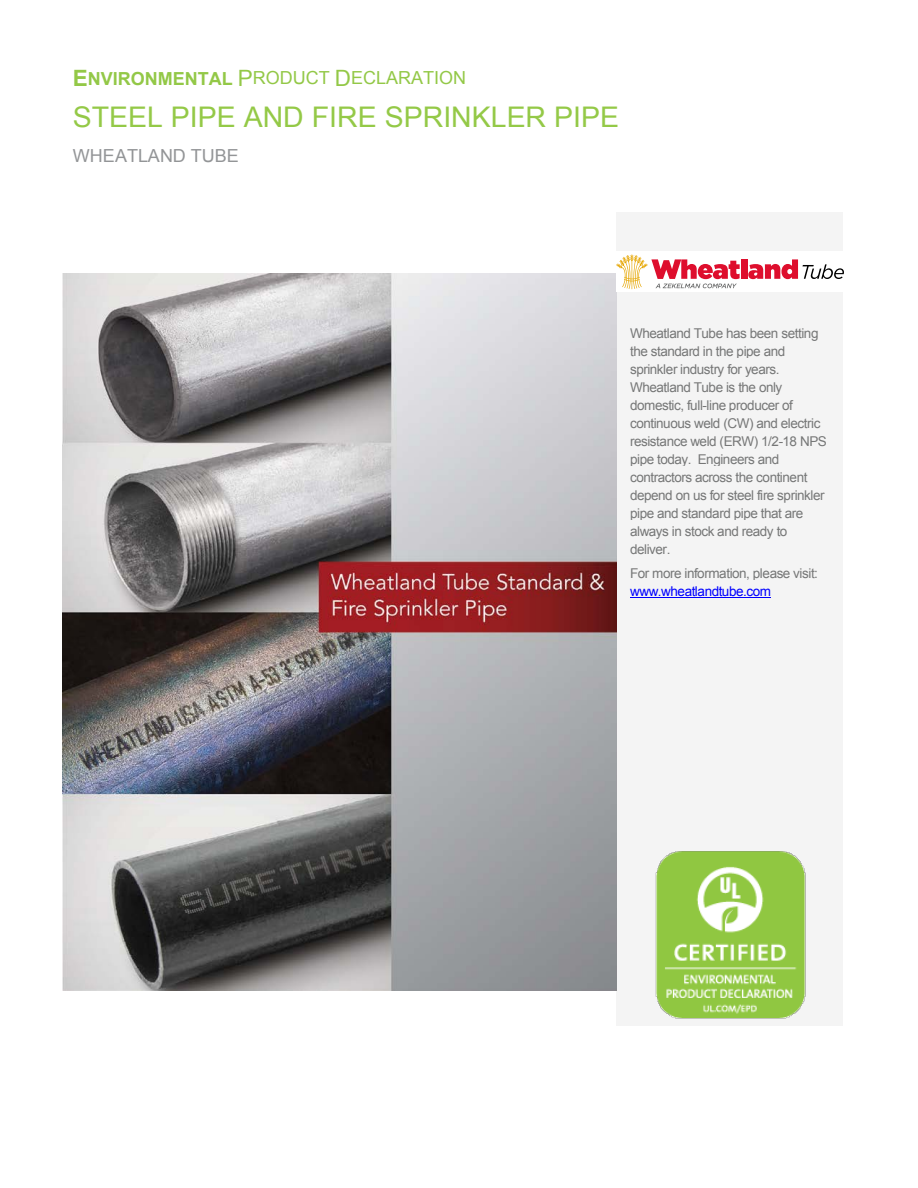
<style>
.page{position:relative;width:918px;height:1188px;background:#fff}
.page>*{position:absolute;margin:0;border:0;box-sizing:border-box;transform-origin:0 0}
.t1{font:28.5px "Arial";color:#94c947}
.t2{font:18px "Arial";color:#93c847}
.t3{font:18px "Arial";color:#939597}
.t4{font:13.5px/18px "Arial";letter-spacing:-.035em;color:#767777}
.t5{font:13.5px "Arial";letter-spacing:-.035em;color:#00f}
.s1{font-weight:700;font-size:22.5px}
.s2{font-weight:700}
.s3{font-size:22.5px}
</style>
<div class="page">
<div style="left:616px;top:212px;width:227px;height:105px;background:#f4f4f4"></div>
<div style="left:616px;top:317px;width:227px;height:506px;background:#f4f4f4"></div>
<hr style="left:630px;top:597px;width:141px;height:1px;background:#00f">
<div style="left:616px;top:824px;width:227px;height:18px;background:#f4f4f4"></div>
<div style="left:616px;top:842px;width:227px;height:182px;background:#f4f4f4"></div>
<img style="left:63px;top:274px;width:553px;height:716px">
<img style="left:655px;top:851px;width:151px;height:168px">
<div style="left:616px;top:251px;width:232px;height:40px;background:#fff"></div>
<div style="left:741px;top:259px;width:6px;height:20px;background:#de0e2d"></div>
<svg style="left:748px;top:259px;width:96px;height:20px"></svg>
<svg style="left:616px;top:254px;width:124px;height:35px"></svg>
<h2 class="t2" style="left:73px;top:66px;width:395px"><span class="s1">E</span><span class="s2">NVIRONMENTAL</span> <span class="s3">P</span>RODUCT <span class="s3">D</span>ECLARATION</h2>
<h1 class="t1" style="left:73px;top:98px;width:548px">STEEL PIPE AND FIRE SPRINKLER PIPE</h1>
<h2 class="t3" style="left:73px;top:144px;width:168px">WHEATLAND TUBE</h2>
<p class="t4" style="left:630px;top:324px;width:198px">Wheatland Tube has been setting the standard in the pipe and sprinkler industry for years.<br>Wheatland Tube is the only domestic, full-line producer of continuous weld (CW) and electric resistance weld (ERW) 1/2-18 NPS pipe today. Engineers and contractors across the continent depend on us for steel fire sprinkler pipe and standard pipe that are always in stock and ready to deliver.</p>
<p class="t4" style="left:630px;top:564px;width:189px">For more information, please visit:</p>
<p class="t5" style="left:630px;top:582px;width:142px">www.wheatlandtube.com</p>
</div>
